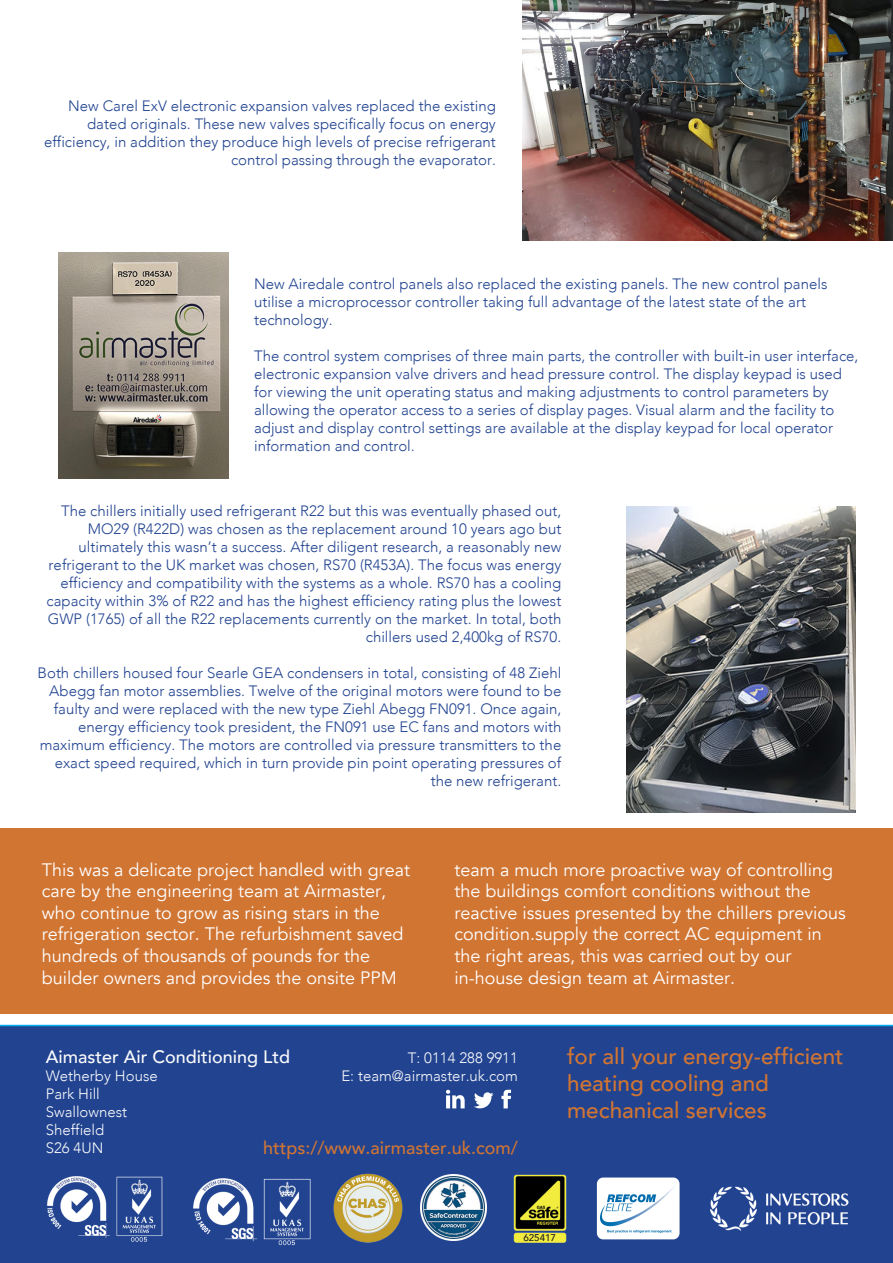
<style>
.page{position:relative;width:893px;height:1263px;background:#fff}
.page>*{position:absolute;margin:0;border:0;box-sizing:border-box;transform-origin:0 0}
.t1{font:500 22.5px/27px "Avenir";color:#d17533}
.t2{font:18px/21.6px "Avenir";color:#fff}
.t3{font:500 18px "Avenir";color:#d17533}
.t4{font:500 18px "Avenir";color:#fbfbfc}
.t5{font:300 15px/18px "Avenir";color:#214390;text-align:right}
.t6{font:300 15px/18px "Avenir";color:#fbfbfc}
.t7{font:500 9.75px "Avenir";color:#231f20}
</style>
<div class="page">
<div style="left:0;top:828px;width:893px;height:186px;background:#d17533"></div>
<div style="left:0;top:1025px;width:893px;height:238px;background:#214390"></div>
<img style="left:512px;top:1173px;width:55px;height:71px">
<img style="left:710px;top:1186px;width:139px;height:44px">
<div style="left:597px;top:1177px;width:82px;height:62px;background:#fff;border-radius:6px"></div>
<img style="left:601px;top:1187px;width:73px;height:45px">
<img style="left:41px;top:1170px;width:127px;height:74px">
<img style="left:186px;top:1171px;width:132px;height:77px">
<img style="left:332px;top:1172px;width:71px;height:72px">
<img style="left:420px;top:1174px;width:67px;height:67px">
<svg style="left:501px;top:1090px;width:10px;height:18px"></svg>
<svg style="left:446px;top:1090px;width:19px;height:18px"></svg>
<svg style="left:474px;top:1092px;width:19px;height:16px"></svg>
<img style="left:626px;top:507px;width:229px;height:306px">
<img style="left:58px;top:252px;width:170px;height:227px">
<img style="left:523px;top:0;width:370px;height:241px">
<p class="t5" style="left:44px;top:96px;width:453px">New Carel ExV electronic expansion valves replaced the existing dated originals. These new valves specifically focus on energy efficiency, in addition they produce high levels of precise refrigerant control passing through the evaporator.</p>
<p class="t5" style="left:254px;top:275px;width:575px;text-align:left">New Airedale control panels also replaced the existing panels. The new control panels utilise a microprocessor controller taking full advantage of the latest state of the art technology.</p>
<p class="t5" style="left:254px;top:347px;width:606px;text-align:left">The control system comprises of three main parts, the controller with built-in user interface, electronic expansion valve drivers and head pressure control. The display keypad is used for viewing the unit operating status and making adjustments to control parameters by allowing the operator access to a series of display pages. Visual alarm and the facility to adjust and display control settings are available at the display keypad for local operator information and control.</p>
<p class="t5" style="left:47px;top:502px;width:516px">The chillers initially used refrigerant R22 but this was eventually phased out, MO29 (R422D) was chosen as the replacement around 10 years ago but ultimately this wasn’t a success. After diligent research, a reasonably new refrigerant to the UK market was chosen, RS70 (R453A). The focus was energy efficiency and compatibility with the systems as a whole. RS70 has a cooling capacity within 3% of R22 and has the highest efficiency rating plus the lowest GWP (1765) of all the R22 replacements currently on the market. In total, both chillers used 2,400kg of RS70.</p>
<p class="t5" style="left:38px;top:664px;width:525px">Both chillers housed four Searle GEA condensers in total, consisting of 48 Ziehl Abegg fan motor assemblies. Twelve of the original motors were found to be faulty and were replaced with the new type Ziehl Abegg FN091. Once again, energy efficiency took president, the FN091 use EC fans and motors with maximum efficiency. The motors are controlled via pressure transmitters to the exact speed required, which in turn provide pin point operating pressures of the new refrigerant.</p>
<p class="t2" style="left:42px;top:859px;width:370px">This was a delicate project handled with great care by the engineering team at Airmaster, who continue to grow as rising stars in the refrigeration sector. The refurbishment saved hundreds of thousands of pounds for the builder owners and provides the onsite PPM</p>
<p class="t2" style="left:454px;top:859px;width:393px">team a much more proactive way of controlling the buildings comfort conditions without the reactive issues presented by the chillers previous condition.supply the correct AC equipment in the right areas, this was carried out by our in-house design team at Airmaster.</p>
<p class="t4" style="left:46px;top:1041px;width:246px">Aimaster Air Conditioning Ltd</p>
<p class="t6" style="left:46px;top:1067px;width:113px">Wetherby House<br>Park Hill<br>Swallownest<br>Sheffield<br>S26 4UN</p>
<p class="t6" style="left:341px;top:1049px;width:178px;text-align:right">T: 0114 288 9911<br>E: team@airmaster.uk.com</p>
<p class="t3" style="left:263px;top:1132px;width:256px">https://www.airmaster.uk.com/</p>
<h1 class="t1" style="left:567px;top:1041px;width:278px">for all your energy-efficient heating cooling and mechanical services</h1>
<p class="t7" style="left:523px;top:1229px;width:34px">625417</p>
</div>
